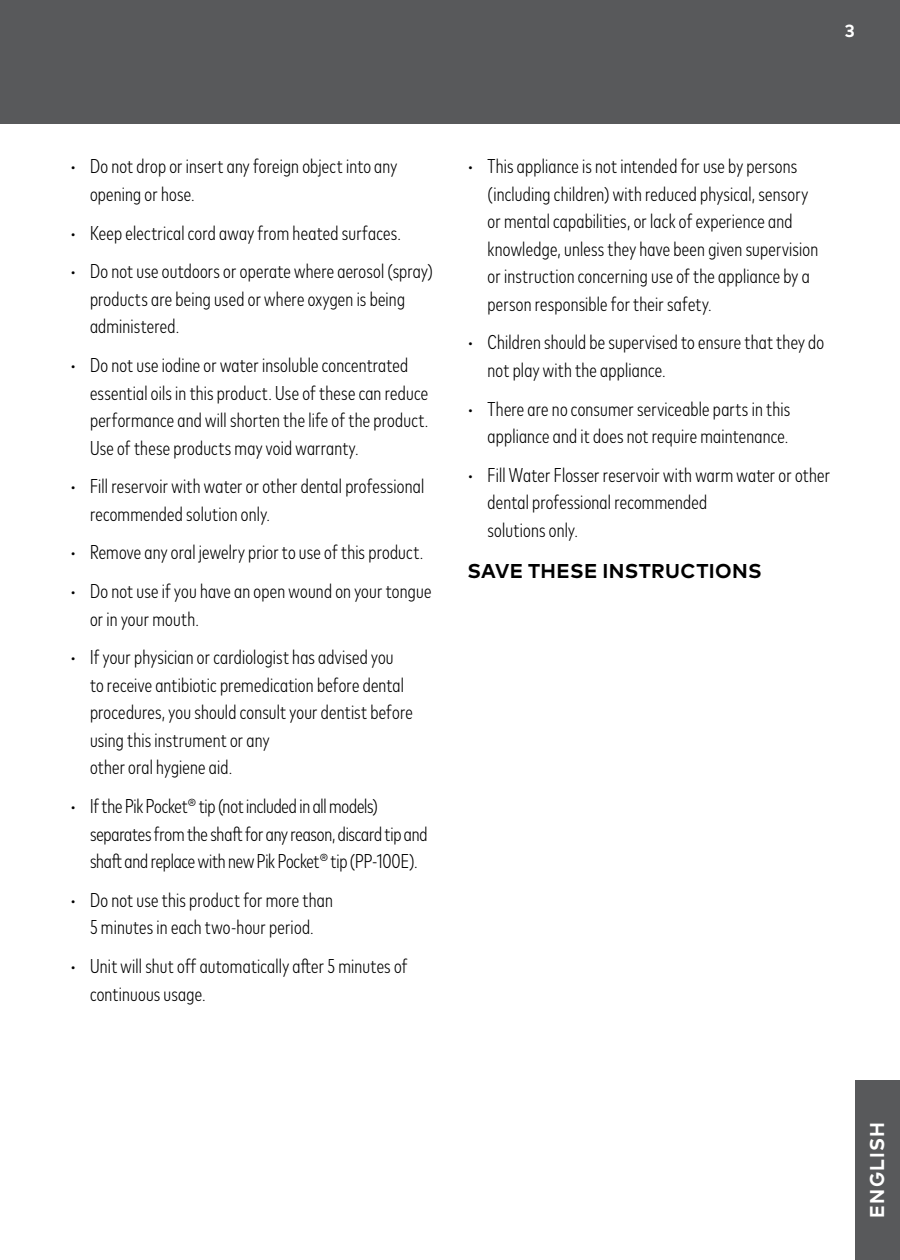
<style>
.page{position:relative;width:900px;height:1260px;background:#fff}
.page>*{position:absolute;margin:0;border:0;box-sizing:border-box;transform-origin:0 0}
.t1{font:300 condensed 20px/27.5px "Mark Pro";letter-spacing:.01em;color:#000}
.t2{font:300 condensed 20px/27.5px "Mark Pro";letter-spacing:-.01em;color:#000}
.t3{font:700 20px "Mark Pro";letter-spacing:.015em;color:#000}
.t4{font:700 20px "Mark Pro";letter-spacing:.06em;color:#fff;scale:.96 1}
.t5{font:700 17.5px "Mark Pro";color:#fff}
</style>
<div class="page">
<div style="left:0;top:0;width:900px;height:124px;background:#58595b"></div>
<div style="left:855px;top:1080px;width:45px;height:180px;background:#58595b"></div>
<p class="t5" style="left:845px;top:17px;width:12px">3</p>
<p class="t1" style="left:90px;top:151px;width:309px;text-indent:-20px">• Do not drop or insert any foreign object into any opening or hose.</p>
<p class="t1" style="left:70px;top:218px;width:332px">• Keep electrical cord away from heated surfaces.</p>
<p class="t1" style="left:90px;top:256px;width:345px;text-indent:-20px">• Do not use outdoors or operate where aerosol (spray) products are being used or where oxygen is being administered.</p>
<p class="t1" style="left:90px;top:350px;width:340px;text-indent:-20px">• Do not use iodine or water insoluble concentrated essential oils in this product. Use of these can reduce performance and will shorten the life of the product.<br>Use of these products may void warranty.</p>
<p class="t1" style="left:90px;top:471px;width:336px;text-indent:-20px">• Fill reservoir with water or other dental professional recommended solution only.</p>
<p class="t1" style="left:70px;top:537px;width:355px">• Remove any oral jewelry prior to use of this product.</p>
<p class="t1" style="left:90px;top:576px;width:343px;text-indent:-20px">• Do not use if you have an open wound on your tongue or in your mouth.</p>
<p class="t1" style="left:90px;top:642px;width:324px;text-indent:-20px">• If your physician or cardiologist has advised you<br>to receive antibiotic premedication before dental procedures, you should consult your dentist before using this instrument or any<br>other oral hygiene aid.</p>
<p class="t2" style="left:90px;top:791px;width:339px;text-indent:-20px">• If the Pik Pocket® tip (not included in all models) separates from the shaft for any reason, discard tip and shaft and replace with new Pik Pocket® tip (PP-100E).</p>
<p class="t1" style="left:70px;top:885px;width:264px;text-align:center">• Do not use this product for more than<br>5 minutes in each two-hour period.</p>
<p class="t1" style="left:90px;top:951px;width:319px;text-indent:-20px">• Unit will shut off automatically after 5 minutes of continuous usage.</p>
<p class="t1" style="left:488px;top:151px;width:332px;text-indent:-20px">• This appliance is not intended for use by persons (including children) with reduced physical, sensory or mental capabilities, or lack of experience and knowledge, unless they have been given supervision or instruction concerning use of the appliance by a person responsible for their safety.</p>
<p class="t1" style="left:488px;top:327px;width:338px;text-indent:-20px">• Children should be supervised to ensure that they do not play with the appliance.</p>
<p class="t1" style="left:468px;top:394px;width:324px;text-align:right">• There are no consumer serviceable parts in this appliance and it does not require maintenance.</p>
<p class="t1" style="left:488px;top:460px;width:344px;text-indent:-20px">• Fill Water Flosser reservoir with warm water or other dental professional recommended<br>solutions only.</p>
<p class="t3" style="left:468px;top:556px;width:296px">SAVE THESE INSTRUCTIONS</p>
<p class="t4" style="left:862px;top:1218px;width:101px;rotate:-90deg">ENGLISH</p>
</div>
